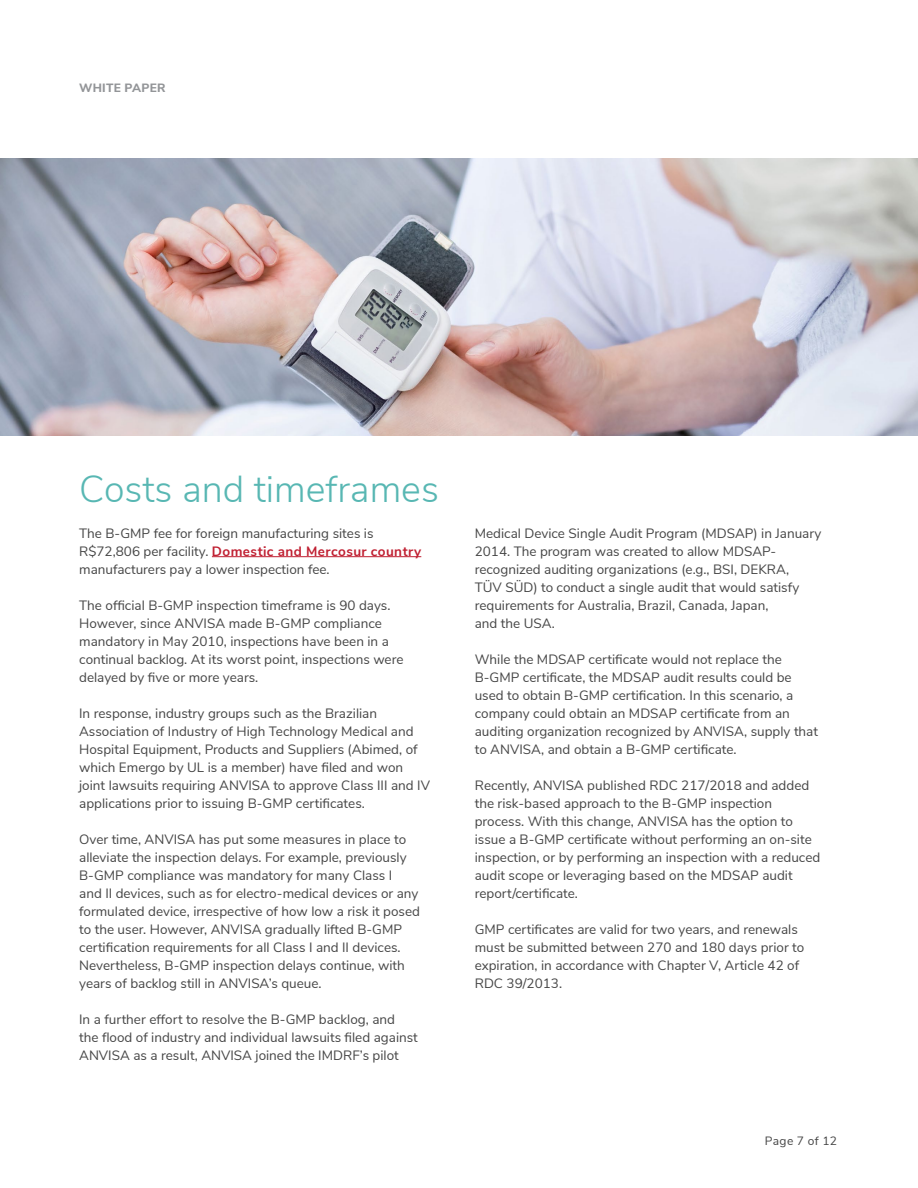
<style>
.page{position:relative;width:918px;height:1188px;background:#fff}
.page>*{position:absolute;margin:0;border:0;box-sizing:border-box;transform-origin:0 0}
.t1{font:300 37.5px "Nunito Sans";color:#58b7b3}
.t2{font:13.5px/18px "Nunito Sans";color:#454545}
.t3{font:800 12px "Nunito Sans";letter-spacing:.025em;color:#939598}
.t4{font:12px "Nunito Sans";letter-spacing:.035em;color:#444}
.s1{font-weight:700;color:#c02032}
</style>
<div class="page">
<hr style="left:212px;top:556px;width:209px;height:1px;background:#c02032">
<img style="left:0;top:158px;width:918px;height:278px">
<p class="t3" style="left:79px;top:79px;width:88px">WHITE PAPER</p>
<h1 class="t1" style="left:79px;top:461px;width:361px">Costs and timeframes</h1>
<p class="t2" style="left:79px;top:523px;width:344px">The B-GMP fee for foreign manufacturing sites is<br>R$72,806 per facility. <span class="s1">Domestic and Mercosur country </span>manufacturers pay a lower inspection fee.</p>
<p class="t2" style="left:79px;top:595px;width:326px">The official B-GMP inspection timeframe is 90 days.<br>However, since ANVISA made B-GMP compliance mandatory in May 2010, inspections have been in a continual backlog. At its worst point, inspections were delayed by five or more years.</p>
<p class="t2" style="left:79px;top:703px;width:352px">In response, industry groups such as the Brazilian Association of Industry of High Technology Medical and Hospital Equipment, Products and Suppliers (Abimed, of which Emergo by UL is a member) have filed and won joint lawsuits requiring ANVISA to approve Class III and IV applications prior to issuing B-GMP certificates.</p>
<p class="t2" style="left:79px;top:829px;width:342px">Over time, ANVISA has put some measures in place to alleviate the inspection delays. For example, previously B-GMP compliance was mandatory for many Class I<br>and II devices, such as for electro-medical devices or any formulated device, irrespective of how low a risk it posed to the user. However, ANVISA gradually lifted B-GMP certification requirements for all Class I and II devices.<br>Nevertheless, B-GMP inspection delays continue, with years of backlog still in ANVISA’s queue.</p>
<p class="t2" style="left:79px;top:1009px;width:340px">In a further effort to resolve the B-GMP backlog, and<br>the flood of industry and individual lawsuits filed against<br>ANVISA as a result, ANVISA joined the IMDRF’s pilot</p>
<p class="t2" style="left:475px;top:523px;width:348px">Medical Device Single Audit Program (MDSAP) in January 2014. The program was created to allow MDSAP&shy;recognized auditing organizations (e.g., BSI, DEKRA,<br>TÜV SÜD) to conduct a single audit that would satisfy requirements for Australia, Brazil, Canada, Japan,<br>and the USA.</p>
<p class="t2" style="left:475px;top:649px;width:345px">While the MDSAP certificate would not replace the B-GMP certificate, the MDSAP audit results could be used to obtain B-GMP certification. In this scenario, a company could obtain an MDSAP certificate from an auditing organization recognized by ANVISA, supply that to ANVISA, and obtain a B-GMP certificate.</p>
<p class="t2" style="left:475px;top:775px;width:347px">Recently, ANVISA published RDC 217/2018 and added the risk-based approach to the B-GMP inspection process. With this change, ANVISA has the option to issue a B-GMP certificate without performing an on-site inspection, or by performing an inspection with a reduced audit scope or leveraging based on the MDSAP audit report/certificate.</p>
<p class="t2" style="left:475px;top:919px;width:331px">GMP certificates are valid for two years, and renewals must be submitted between 270 and 180 days prior to expiration, in accordance with Chapter V, Article 42 of RDC 39/2013.</p>
<p class="t4" style="left:765px;top:1133px;width:74px">Page 7 of 12</p>
</div>
